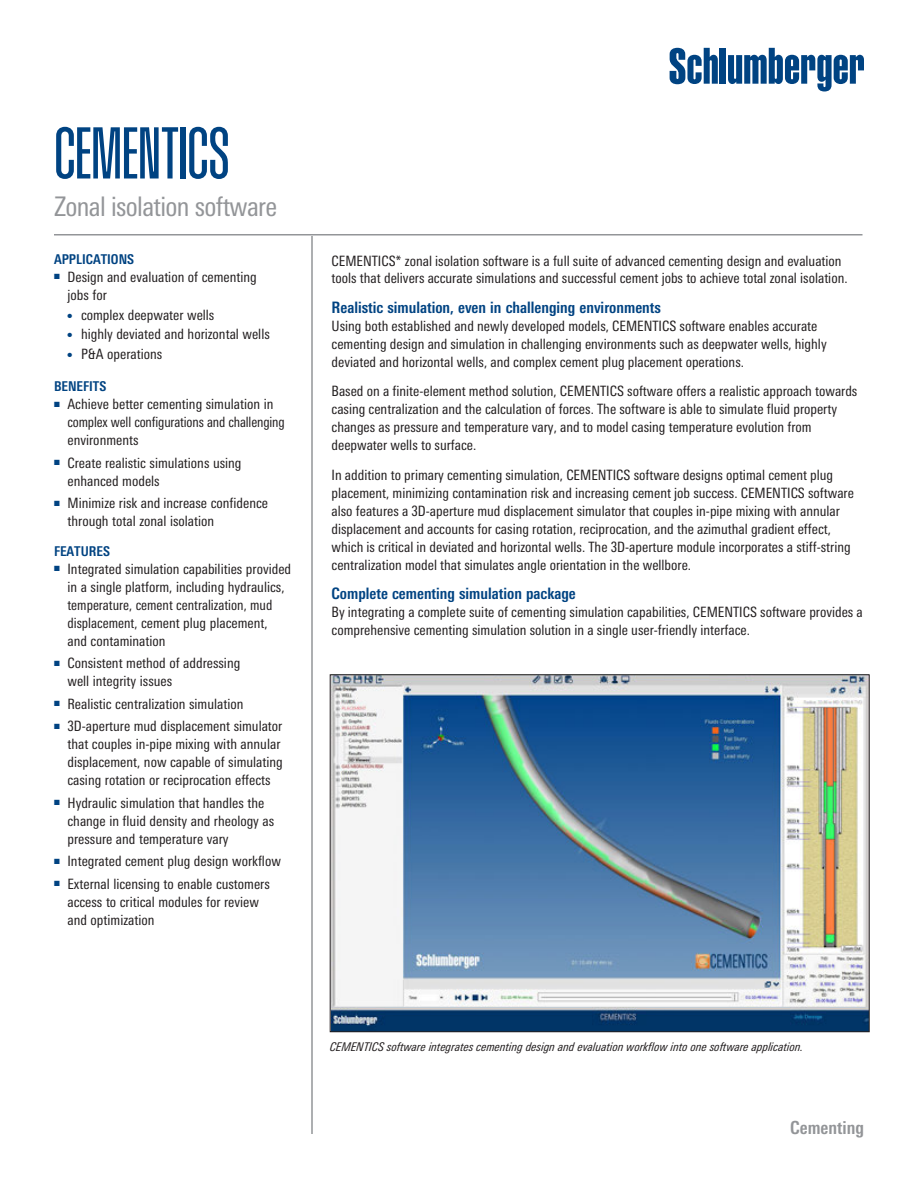
<style>
.page{position:relative;width:918px;height:1188px;background:#fff}
.page>*{position:absolute;margin:0;border:0;box-sizing:border-box;transform-origin:0 0}
.Head_A__branding{font:300 72px "Schlumberger Con";letter-spacing:-.04em;color:#004382}
.Subhead{font:condensed 27px "Univers Next Pro";letter-spacing:-.025em;color:#939598}
.URL{font:700 condensed 18px "Univers Next Pro";color:#939598}
.Body_Head{font:700 condensed 15.75px "Univers Next Pro";color:#004382}
.Body_Text{font:condensed 14.25px/18px "Univers Next Pro";color:#231f20}
.Sidebar_Head{font:700 condensed 13.5px "Univers Next Pro";color:#004382}
.t1{font:italic condensed 12px "Univers Next Pro";color:#231f20}
</style>
<div class="page">
<div style="left:720px;top:48px;width:6px;height:36px;background:#004382"></div>
<svg style="left:728px;top:48px;width:136px;height:44px"></svg>
<svg style="left:670px;top:48px;width:48px;height:36px"></svg>
<hr style="left:311px;top:198px;width:2px;height:936px;background:#939598">
<div style="left:54px;top:117px;width:810px;height:119px;background:#fff"></div>
<hr style="left:54px;top:234px;width:808px;height:2px;background:#939598">
<img style="left:332px;top:677px;width:535px;height:353px">
<p class="Head_A__branding" style="left:54px;top:117px;width:179px">CEMENTICS</p>
<p class="Subhead" style="left:54px;top:191px;width:225px">Zonal isolation software</p>
<p class="Sidebar_Head" style="left:54px;top:251px;width:82px">APPLICATIONS</p>
<p class="Body_Text" style="left:68px;top:267px;width:191px;text-indent:-14px"><sup>■</sup> Design and evaluation of cementing jobs for</p>
<p class="Body_Text" style="left:68px;top:306px;width:148px"><sup>●</sup> complex deepwater wells</p>
<p class="Body_Text" style="left:68px;top:325px;width:204px"><sup>●</sup> highly deviated and horizontal wells</p>
<p class="Body_Text" style="left:68px;top:345px;width:96px"><sup>●</sup> P&amp;A operations</p>
<p class="Sidebar_Head" style="left:54px;top:378px;width:54px">BENEFITS</p>
<p class="Body_Text" style="left:68px;top:395px;width:219px;text-indent:-14px"><sup>■</sup> Achieve better cementing simulation in complex well configurations and challenging environments</p>
<p class="Body_Text" style="left:68px;top:453px;width:176px;text-indent:-14px"><sup>■</sup> Create realistic simulations using enhanced models</p>
<p class="Body_Text" style="left:68px;top:494px;width:202px;text-indent:-14px"><sup>■</sup> Minimize risk and increase confidence through total zonal isolation</p>
<p class="Sidebar_Head" style="left:54px;top:543px;width:57px">FEATURES</p>
<p class="Body_Text" style="left:68px;top:559px;width:225px;text-indent:-14px"><sup>■</sup> Integrated simulation capabilities provided in a single platform, including hydraulics, temperature, cement centralization, mud displacement, cement plug placement,<br>and contamination</p>
<p class="Body_Text" style="left:68px;top:654px;width:174px;text-indent:-14px"><sup>■</sup> Consistent method of addressing well integrity issues</p>
<p class="Body_Text" style="left:54px;top:694px;width:191px"><sup>■</sup> Realistic centralization simulation</p>
<p class="Body_Text" style="left:68px;top:717px;width:217px;text-indent:-14px"><sup>■</sup> 3D-aperture mud displacement simulator that couples in-pipe mixing with annular displacement, now capable of simulating casing rotation or reciprocation effects</p>
<p class="Body_Text" style="left:68px;top:793px;width:208px;text-indent:-14px"><sup>■</sup> Hydraulic simulation that handles the change in fluid density and rheology as pressure and temperature vary</p>
<p class="Body_Text" style="left:54px;top:852px;width:228px"><sup>■</sup> Integrated cement plug design workflow</p>
<p class="Body_Text" style="left:68px;top:874px;width:204px;text-indent:-14px"><sup>■</sup> External licensing to enable customers access to critical modules for review and optimization</p>
<p class="Body_Text" style="left:332px;top:251px;width:518px">CEMENTICS* zonal isolation software is a full suite of advanced cementing design and evaluation tools that delivers accurate simulations and successful cement jobs to achieve total zonal isolation.</p>
<p class="Body_Head" style="left:332px;top:298px;width:331px">Realistic simulation, even in challenging environments</p>
<p class="Body_Text" style="left:332px;top:317px;width:497px">Using both established and newly developed models, CEMENTICS software enables accurate cementing design and simulation in challenging environments such as deepwater wells, highly deviated and horizontal wells, and complex cement plug placement operations.</p>
<p class="Body_Text" style="left:332px;top:382px;width:527px">Based on a finite-element method solution, CEMENTICS software offers a realistic approach towards casing centralization and the calculation of forces. The software is able to simulate fluid property changes as pressure and temperature vary, and to model casing temperature evolution from deepwater wells to surface.</p>
<p class="Body_Text" style="left:332px;top:466px;width:524px">In addition to primary cementing simulation, CEMENTICS software designs optimal cement plug placement, minimizing contamination risk and increasing cement job success. CEMENTICS software also features a 3D-aperture mud displacement simulator that couples in-pipe mixing with annular displacement and accounts for casing rotation, reciprocation, and the azimuthal gradient effect, which is critical in deviated and horizontal wells. The 3D-aperture module incorporates a stiff-string centralization model that simulates angle orientation in the wellbore.</p>
<p class="Body_Head" style="left:332px;top:584px;width:246px">Complete cementing simulation package</p>
<p class="Body_Text" style="left:332px;top:603px;width:533px">By integrating a complete suite of cementing simulation capabilities, CEMENTICS software provides a comprehensive cementing simulation solution in a single user-friendly interface.</p>
<p class="t1" style="left:330px;top:1039px;width:475px">CEMENTICS software integrates cementing design and evaluation workflow into one software application.</p>
<p class="URL" style="left:790px;top:1117px;width:75px">Cementing</p>
</div>
